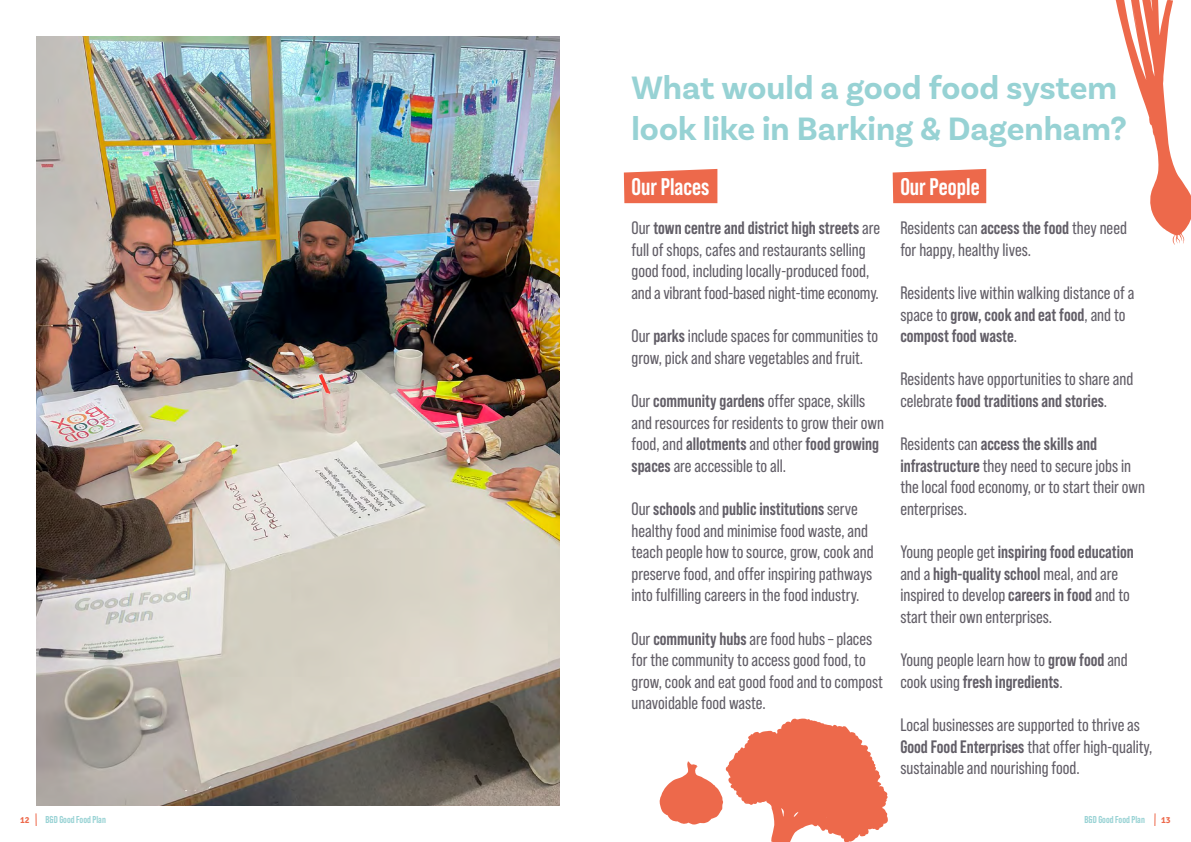
<style>
.page{position:relative;width:1191px;height:842px;background:#fff}
.page>*{position:absolute;margin:0;border:0;box-sizing:border-box;transform-origin:0 0}
.t1{font:700 34px/40.8px "Basic Sans";color:#97d2d4}
.t2{font:700 24px "Bebas Neue Pro";color:#fff}
.t3{font:18px/21.6px "Bebas Neue Pro";color:#625e67}
.t4{font:700 18px/21.6px "Bebas Neue Pro";color:#625e67}
.t5{font:700 10px "Bebas Neue Pro";color:#97d2d4}
.t6{font:700 9px "Signika Negative";color:#ed694b}
.s1{font-weight:700}
.s2{font-weight:400}
</style>
<div class="page">
<svg style="left:35px;top:813px;width:2px;height:13px"></svg>
<svg style="left:1154px;top:813px;width:1px;height:13px"></svg>
<img style="left:36px;top:36px;width:523px;height:770px">
<svg style="left:624px;top:169px;width:93px;height:34px;background:#ed7054"></svg>
<svg style="left:892px;top:169px;width:94px;height:34px;background:#ee7255"></svg>
<svg style="left:1115px;top:0;width:76px;height:245px"></svg>
<svg style="left:659px;top:718px;width:229px;height:124px"></svg>
<p class="t1" style="left:631px;top:68px;width:496px">What would a good food system look like in Barking &amp; Dagenham?</p>
<p class="t2" style="left:631px;top:172px;width:79px">Our Places</p>
<p class="t3" style="left:631px;top:217px;width:250px">Our <span class="s1">town centre and district high streets</span> are full of shops, cafes and restaurants selling good food, including locally-produced food, and a vibrant food-based night-time economy.</p>
<p class="t3" style="left:631px;top:325px;width:248px">Our <span class="s1">parks</span> include spaces for communities to grow, pick and share vegetables and fruit.</p>
<p class="t3" style="left:631px;top:390px;width:254px">Our <span class="s1">community gardens</span> offer space, skills and resources for residents to grow their own food, and <span class="s1">allotments</span> and other <span class="s1">food growing spaces</span> are accessible to all.</p>
<p class="t3" style="left:631px;top:498px;width:244px">Our <span class="s1">schools</span> and <span class="s1">public institutions</span> serve healthy food and minimise food waste, and teach people how to source, grow, cook and preserve food, and offer inspiring pathways into fulfilling careers in the food industry.</p>
<p class="t3" style="left:631px;top:627px;width:253px">Our <span class="s1">community hubs</span> are food hubs – places for the community to access good food, to grow, cook and eat good food and to compost unavoidable food waste.</p>
<p class="t2" style="left:900px;top:172px;width:81px">Our People</p>
<p class="t3" style="left:900px;top:217px;width:228px">Residents can <span class="s1">access the food</span> they need</p>
<p class="t3" style="left:900px;top:239px;width:132px">for happy, healthy lives.</p>
<p class="t3" style="left:900px;top:282px;width:235px">Residents live within walking distance of a space to <span class="s1">grow, cook and eat food</span>, and to <span class="s1">compost food waste</span>.</p>
<p class="t3" style="left:900px;top:368px;width:234px">Residents have opportunities to share and celebrate <span class="s1">food traditions and stories</span>.</p>
<p class="t4" style="left:900px;top:433px;width:198px"><span class="s2">Residents can</span> access the skills and</p>
<p class="t3" style="left:900px;top:455px;width:246px"><span class="s1">infrastructure</span> they need to secure jobs in the local food economy, or to start their own enterprises.</p>
<p class="t4" style="left:900px;top:541px;width:235px"><span class="s2">Young people get</span> inspiring food education <span class="s2">and a</span> high-quality school <span class="s2">meal, and are</span></p>
<p class="t3" style="left:900px;top:584px;width:231px">inspired to develop <span class="s1">careers in food</span> and to start their own enterprises.</p>
<p class="t3" style="left:900px;top:649px;width:229px">Young people learn how to <span class="s1">grow food</span> and cook using <span class="s1">fresh ingredients</span>.</p>
<p class="t3" style="left:900px;top:714px;width:253px">Local businesses are supported to thrive as<br><span class="s1">Good Food Enterprises</span> that offer high-quality, sustainable and nourishing food.</p>
<p class="t6" style="left:20px;top:814px;width:11px">12</p>
<p class="t5" style="left:45px;top:814px;width:62px">B&amp;D Good Food Plan</p>
<p class="t5" style="left:1084px;top:814px;width:62px">B&amp;D Good Food Plan</p>
<p class="t6" style="left:1161px;top:814px;width:11px">13</p>
</div>
